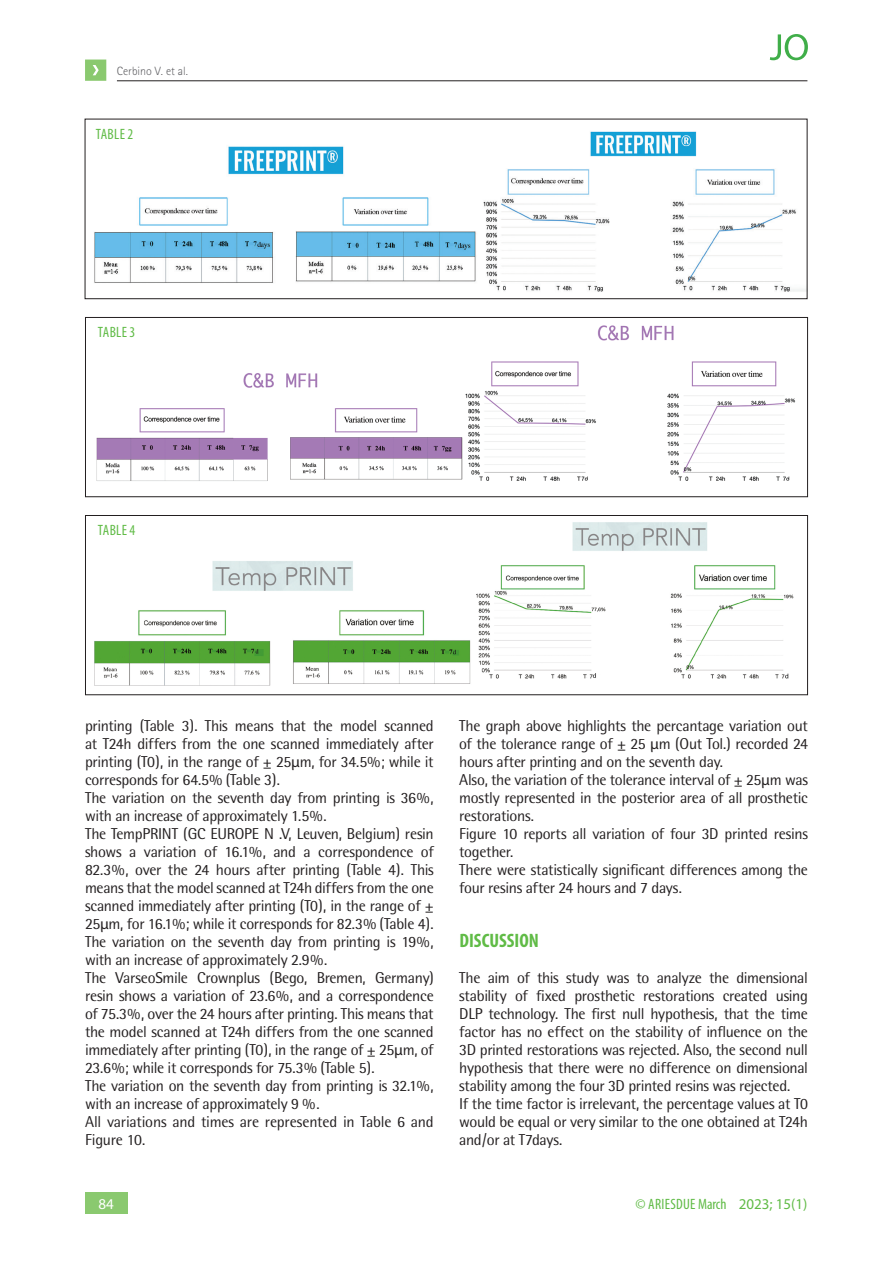
<style>
.page{position:relative;width:893px;height:1263px;background:#fff}
.page>*{position:absolute;margin:0;border:0;box-sizing:border-box;transform-origin:0 0}
.t1{font:700 condensed 19.5px "Myriad Pro";letter-spacing:.005em;color:#60bb46}
.t2{font:15.75px/18px "Rotis Semi Sans";letter-spacing:-.02em;color:#231f20}
.t3{font:condensed 15px "Myriad Pro";letter-spacing:.02em;color:#60bb46}
.t4{font:15px "Myriad Pro";color:#fff}
.t5{font:300 12px "Rotis Sans Serif";color:#636366}
.s1{font-family:"Myriad Pro"}
.s2{font-stretch:normal}
</style>
<div class="page">
<div style="left:85px;top:1193px;width:43px;height:21px;background:#8ac96f"></div>
<svg style="left:85px;top:60px;width:21px;height:21px"></svg>
<hr style="left:117px;top:81px;width:690px;height:1px;background:#231f20">
<svg style="left:770px;top:34px;width:38px;height:26px"></svg>
<img style="left:94px;top:131px;width:711px;height:161px">
<div style="left:85px;top:119px;width:722px;height:180px;border:1px solid #231f20"></div>
<img style="left:96px;top:325px;width:700px;height:156px">
<div style="left:85px;top:317px;width:723px;height:180px;border:1px solid #231f20"></div>
<img style="left:94px;top:522px;width:700px;height:164px">
<div style="left:85px;top:515px;width:723px;height:180px;border:1px solid #231f20"></div>
<p class="t5" style="left:117px;top:64px;width:73px">Cerbino V. et al.</p>
<p class="t3" style="left:96px;top:125px;width:39px">TABLE 2</p>
<p class="t3" style="left:98px;top:323px;width:39px">TABLE 3</p>
<p class="t3" style="left:98px;top:521px;width:39px">TABLE 4</p>
<p class="t2" style="left:85px;top:717px;width:350px">printing (Table 3). This means that the model scanned at T24h differs from the one scanned immediately after printing (T0), in the range of ± 25<span class="s1">μ</span>m, for 34.5%; while it corresponds for 64.5% (Table 3).<br>The variation on the seventh day from printing is 36%, with an increase of approximately 1.5%.<br>The TempPRINT (GC EUROPE N .V, Leuven, Belgium) resin shows a variation of 16.1%, and a correspondence of 82.3%, over the 24 hours after printing (Table 4). This means that the model scanned at T24h differs from the one scanned immediately after printing (T0), in the range of ± 25<span class="s1">μ</span>m, for 16.1%; while it corresponds for 82.3% (Table 4).<br>The variation on the seventh day from printing is 19%, with an increase of approximately 2.9%.<br>The VarseoSmile Crownplus (Bego, Bremen, Germany) resin shows a variation of 23.6%, and a correspondence of 75.3%, over the 24 hours after printing. This means that the model scanned at T24h differs from the one scanned immediately after printing (T0), in the range of ± 25<span class="s1">μ</span>m, of 23.6%; while it corresponds for 75.3% (Table 5).<br>The variation on the seventh day from printing is 32.1%, with an increase of approximately 9 %.<br>All variations and times are represented in Table 6 and Figure 10.</p>
<p class="t2" style="left:459px;top:717px;width:350px">The graph above highlights the percantage variation out of the tolerance range of ± 25 <span class="s1">μ</span>m (Out Tol.) recorded 24 hours after printing and on the seventh day.<br>Also, the variation of the tolerance interval of ± 25<span class="s1">μ</span>m was mostly represented in the posterior area of all prosthetic restorations.<br>Figure 10 reports all variation of four 3D printed resins together.<br>There were statistically significant differences among the four resins after 24 hours and 7 days.</p>
<p class="t1" style="left:459px;top:928px;width:81px">DISCUSSION</p>
<p class="t2" style="left:459px;top:969px;width:350px">The aim of this study was to analyze the dimensional stability of fixed prosthetic restorations created using DLP technology. The first null hypothesis, that the time factor has no effect on the stability of influence on the 3D printed restorations was rejected. Also, the second null hypothesis that there were no difference on dimensional stability among the four 3D printed resins was rejected.<br>If the time factor is irrelevant, the percentage values at T0 would be equal or very similar to the one obtained at T24h and/or at T7days.</p>
<p class="t4" style="left:99px;top:1195px;width:17px">84</p>
<p class="t3" style="left:635px;top:1195px;width:173px">© ARIESDUE March <span class="s2">2023; 15(1)</span></p>
</div>
